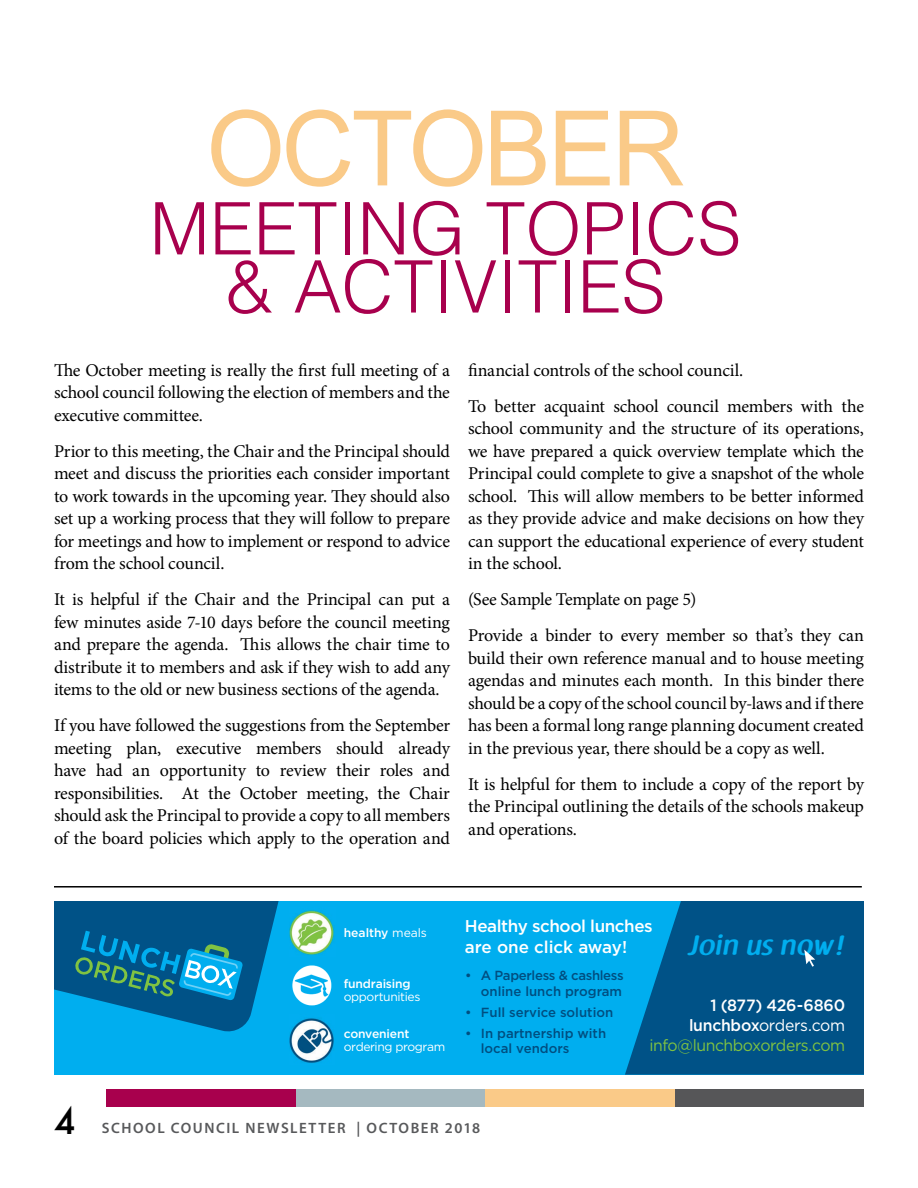
<style>
.page{position:relative;width:918px;height:1188px;background:#fff}
.page>*{position:absolute;margin:0;border:0;box-sizing:border-box;transform-origin:0 0}
.t1{font:104.25px "Arial Narrow";letter-spacing:-.025em;color:#faca88;scale:1.18 1}
.t2{font:300 72.45px/58.1px "Helvetica";color:#a8004d;text-align:center}
.t3{font:500 34.95px "Futura";color:#000}
.t4{font:600 28.05px "Raspoutine";letter-spacing:.025em;color:#00aeef}
.t5{font:18px/22.5px "Minion Pro";letter-spacing:-.015em;color:#000;text-align:justify}
.t6{font:500 16.95px/20.5px "Gotham";letter-spacing:-.025em;color:#fff}
.t7{font:16.35px/20.1px "Gotham";letter-spacing:-.03em;color:#80c342;text-align:right}
.t8{font:600 15px "Myriad Pro";letter-spacing:.105em;color:#58595b}
.t9{font:500 13.2px/15px "Gotham";color:#004e80}
.t10{font:500 13.2px/15px "Gotham";letter-spacing:-.025em;color:#004e80;text-align:right}
.t11{font:500 12.15px "Gotham";letter-spacing:-.015em;color:#fff}
.t12{font:12.15px "Gotham";letter-spacing:-.035em;color:#fff}
.s1{font-weight:400}
.s2{font-weight:500;color:#fff}
.s3{color:#fff}
</style>
<div class="page">
<div style="left:674px;top:1090px;width:190px;height:17px;background:#565658"></div>
<div style="left:295px;top:1090px;width:190px;height:17px;background:#a5b9c0"></div>
<div style="left:106px;top:1090px;width:189px;height:17px;background:#a8004d"></div>
<div style="left:485px;top:1090px;width:189px;height:17px;background:#faca88"></div>
<hr style="left:54px;top:886px;width:808px;height:2px;background:#000">
<div style="left:54px;top:902px;width:810px;height:173px;background:#00aeef"></div>
<img style="left:289px;top:910px;width:45px;height:45px">
<img style="left:292px;top:965px;width:40px;height:41px">
<img style="left:289px;top:1018px;width:45px;height:45px">
<svg style="left:54px;top:902px;width:225px;height:130px"></svg>
<svg style="left:625px;top:902px;width:239px;height:173px;background:#005d93"></svg>
<h1 class="t1" style="left:206px;top:72px;width:407px">OCTOBER</h1>
<h2 class="t2" style="left:150px;top:195px;width:593px">MEETING TOPICS &amp; ACTIVITIES</h2>
<p class="t5" style="left:54px;top:359px;width:397px">The October meeting is really the first full meeting of a school council following the election of members and the executive committee.</p>
<p class="t5" style="left:54px;top:440px;width:398px">Prior to this meeting, the Chair and the Principal should meet and discuss the priorities each consider important to work towards in the upcoming year. They should also set up a working process that they will follow to prepare for meetings and how to implement or respond to advice from the school council.</p>
<p class="t5" style="left:54px;top:589px;width:398px">It is helpful if the Chair and the Principal can put a few minutes aside 7-10 days before the council meeting and prepare the agenda. This allows the chair time to distribute it to members and ask if they wish to add any items to the old or new business sections of the agenda.</p>
<p class="t5" style="left:54px;top:715px;width:398px">If you have followed the suggestions from the September meeting plan, executive members should already have had an opportunity to review their roles and responsibilities. At the October meeting, the Chair should ask the Principal to provide a copy to all members of the board policies which apply to the operation and</p>
<p class="t5" style="left:468px;top:352px;width:398px;line-height:36px">financial controls of the school council.<br>To better acquaint school council members with the</p>
<p class="t5" style="left:468px;top:418px;width:398px">school community and the structure of its operations, we have prepared a quick overview template which the Principal could complete to give a snapshot of the whole school. This will allow members to be better informed as they provide advice and make decisions on how they can support the educational experience of every student in the school.</p>
<p class="t5" style="left:468px;top:582px;width:397px;line-height:36px">(See Sample Template on page 5)<br>Provide a binder to every member so that’s they can</p>
<p class="t5" style="left:468px;top:647px;width:398px">build their own reference manual and to house meeting agendas and minutes each month. In this binder there should be a copy of the school council by-laws and if there has been a formal long range planning document created in the previous year, there should be a copy as well.</p>
<p class="t5" style="left:468px;top:773px;width:398px">It is helpful for them to include a copy of the report by the Principal outlining the details of the schools makeup and operations.</p>
<p class="t11" style="left:344px;top:925px;width:85px">healthy <span class="s1">meals</span></p>
<p class="t11" style="left:344px;top:975px;width:68px">fundraising</p>
<p class="t12" style="left:344px;top:989px;width:78px">opportunities</p>
<p class="t11" style="left:344px;top:1025px;width:67px">convenient</p>
<p class="t12" style="left:344px;top:1039px;width:103px">ordering program</p>
<p class="t6" style="left:465px;top:916px;width:189px">Healthy school lunches are one click away!</p>
<h3 class="t4" style="left:689px;top:929px;width:156px">Join us now!</h3>
<p class="t10" style="left:465px;top:968px;width:160px">• A Paperless &amp; cashless online lunch program</p>
<p class="t9" style="left:465px;top:1004px;width:149px">• Full service solution</p>
<p class="t9" style="left:481px;top:1026px;width:127px;text-indent:-16px">• In partnership with local vendors</p>
<p class="t7" style="left:650px;top:995px;width:197px"><span class="s2">1 (877) 426-6860 lunchbox</span><span class="s3">orders.com </span>info@lunchboxorders.com</p>
<h3 class="t3" style="left:54px;top:1097px;width:23px">4</h3>
<p class="t8" style="left:102px;top:1118px;width:380px">SCHOOL COUNCIL NEWSLETTER | OCTOBER 2018</p>
</div>
